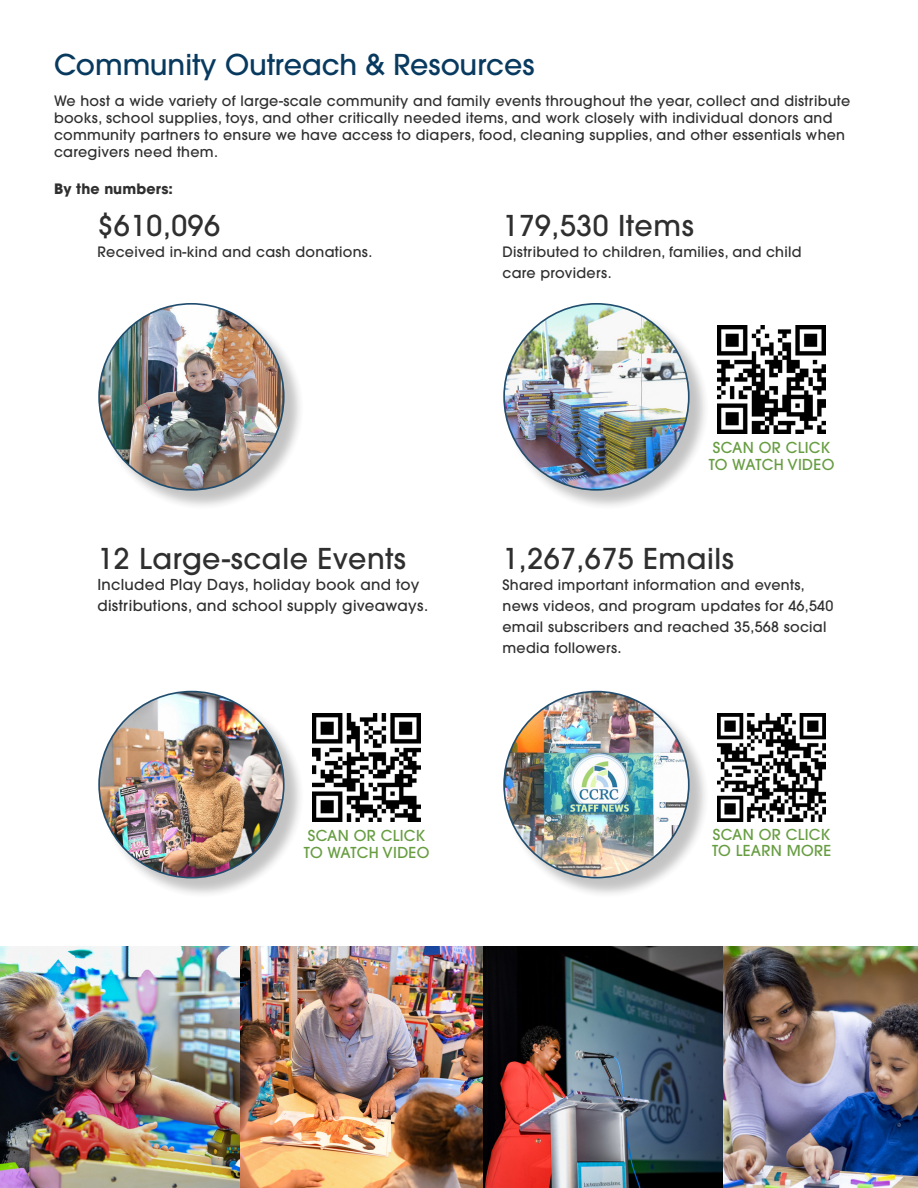
<style>
.page{position:relative;width:918px;height:1188px;background:#fff}
.page>*{position:absolute;margin:0;border:0;box-sizing:border-box;transform-origin:0 0}
.Paragraph_-_Black{font:500 28.5px "ITC Avant Garde Pro";letter-spacing:.02em;color:#2e2f2e}
.Title_-_Blue{font:500 28.5px "ITC Avant Garde Pro";color:#083a5f}
.Paragraph_-_Black-2{font:500 15px/21px "ITC Avant Garde Pro";letter-spacing:.02em;color:#2e2f2e}
.Paragraph_-_Black-3{font:500 15px/16.5px "ITC Avant Garde Pro";letter-spacing:.02em;color:#679d41}
.Paragraph_-_Black-4{font:500 14.25px/21px "ITC Avant Garde Pro";letter-spacing:.02em;color:#2e2f2e}
.Paragraph_-_Black-5{font:700 14.25px "ITC Avant Garde Pro";letter-spacing:.01em;color:#2e2f2e}
.s1{font-size:14.25px;color:#fff}
.s2{font-size:15px}
</style>
<div class="page">
<img style="left:718px;top:713px;width:108px;height:108px">
<img style="left:718px;top:325px;width:108px;height:108px">
<img style="left:313px;top:713px;width:108px;height:108px">
<div style="left:101px;top:305px;width:204px;height:206px;background:#231f20;opacity:.3"></div>
<img style="left:99px;top:304px;width:185px;height:186px">
<div style="left:506px;top:305px;width:204px;height:206px;background:#231f20;opacity:.3"></div>
<img style="left:504px;top:304px;width:185px;height:186px">
<div style="left:101px;top:693px;width:204px;height:206px;background:#231f20;opacity:.3"></div>
<img style="left:99px;top:692px;width:185px;height:186px">
<div style="left:506px;top:693px;width:204px;height:206px;background:#231f20;opacity:.3"></div>
<img style="left:504px;top:692px;width:185px;height:186px">
<img style="left:0;top:946px;width:484px;height:242px">
<img style="left:484px;top:946px;width:434px;height:242px">
<p class="Title_-_Blue" style="left:54px;top:46px;width:482px">Community Outreach &amp; Resources</p>
<p class="Paragraph_-_Black-4" style="left:54px;top:92px;width:798px;line-height:17.1px">We host a wide variety of large-scale community and family events throughout the year, collect and distribute books, school supplies, toys, and other critically needed items, and work closely with individual donors and community partners to ensure we have access to diapers, food, cleaning supplies, and other essentials when caregivers need them.</p>
<p class="Paragraph_-_Black-5" style="left:54px;top:180px;width:121px">By the numbers:</p>
<p class="Paragraph_-_Black" style="left:77px;top:207px;width:145px"><span class="s1">•</span> $610,096</p>
<p class="Paragraph_-_Black-4" style="left:98px;top:241px;width:276px">Received in-kind and cash donations.</p>
<p class="Paragraph_-_Black" style="left:482px;top:207px;width:214px"><span class="s1">•</span> 179,530 Items</p>
<p class="Paragraph_-_Black-4" style="left:502px;top:241px;width:301px">Distributed to children, families, and child care providers.</p>
<p class="Paragraph_-_Black" style="left:77px;top:540px;width:331px"><span class="s1">•</span> 12 Large-scale Events</p>
<p class="Paragraph_-_Black-2" style="left:98px;top:574px;width:332px">Included Play Days, holiday book and toy distributions, and school supply giveaways.</p>
<p class="Paragraph_-_Black-3" style="left:709px;top:440px;width:127px">SCAN OR CLICK<br>TO WATCH VIDEO</p>
<p class="Paragraph_-_Black" style="left:482px;top:540px;width:254px"><span class="s1">•</span> 1,267,675 Emails</p>
<p class="Paragraph_-_Black-4" style="left:502px;top:574px;width:332px">Shared important information and events, news videos, and program updates for 46,540 email subscribers and reached 35,568 social media followers<span class="s2">.</span></p>
<p class="Paragraph_-_Black-3" style="left:304px;top:827px;width:127px">SCAN OR CLICK<br>TO WATCH VIDEO</p>
<p class="Paragraph_-_Black-3" style="left:712px;top:826px;width:121px">SCAN OR CLICK<br>TO LEARN MORE</p>
</div>
